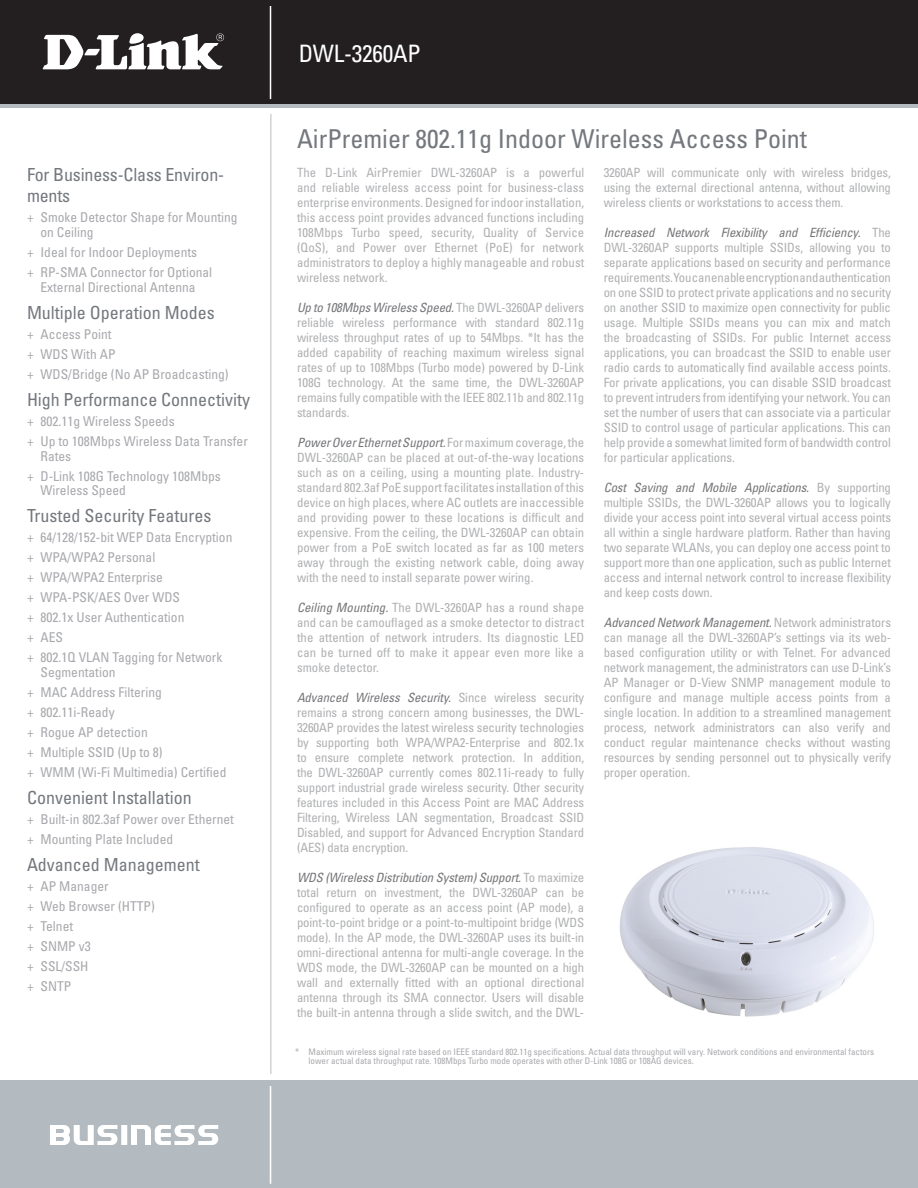
<style>
.page{position:relative;width:918px;height:1188px;background:#fff}
.page>*{position:absolute;margin:0;border:0;box-sizing:border-box;transform-origin:0 0}
.t1{font:condensed 26.1px "Univers";color:#74787d}
.Top_text{font:condensed 24px "Univers";letter-spacing:-.01em;color:#fff}
.bullets{font:condensed 18px "Univers";color:#74787d}
.bullets_title{font:condensed 18px/21.6px "Univers";letter-spacing:-.01em;color:#74787d}
.bullets-2{font:condensed 13.5px/14.7px "Univers";color:#a8a9ad}
.body_title{font:condensed 12.75px/15px "Univers";letter-spacing:-.01em;color:#afb0b2;text-align:justify}
.bullets-3{font:condensed 9px/9px "Univers";color:#a8a9ad}
.s1{font-style:italic;color:#757679}
</style>
<div class="page">
<div style="left:0;top:0;width:918px;height:108px;background:linear-gradient(to right,#b3bbc0,#b3bbc0)"></div>
<div style="left:0;top:0;width:918px;height:103px;background:#231f20"></div>
<div style="left:0;top:1080px;width:918px;height:108px;background:#b3bbc0"></div>
<hr style="left:270px;top:6px;width:1px;height:93px;background:#fff">
<hr style="left:270px;top:1086px;width:1px;height:98px;background:#fff">
<svg style="left:50px;top:1125px;width:168px;height:20px"></svg>
<svg style="left:43px;top:33px;width:181px;height:36px"></svg>
<img style="left:620px;top:847px;width:254px;height:170px">
<hr style="left:270px;top:114px;width:2px;height:960px;background:#d1d2d4">
<p class="bullets_title" style="left:27px;top:163px;width:199px">For Business-Class Environ&shy;ments</p>
<p class="bullets-2" style="left:40px;top:210px;width:199px;text-indent:-14px">+ Smoke Detector Shape for Mounting on Ceiling</p>
<p class="bullets-2" style="left:27px;top:245px;width:172px">+ Ideal for Indoor Deployments</p>
<p class="bullets-2" style="left:27px;top:265px;width:187px;text-align:center">+ RP-SMA Connector for Optional<br>External Directional Antenna</p>
<p class="bullets" style="left:27px;top:301px;width:189px">Multiple Operation Modes</p>
<p class="bullets-2" style="left:27px;top:326px;width:86px">+ Access Point</p>
<p class="bullets-2" style="left:27px;top:347px;width:90px">+ WDS With AP</p>
<p class="bullets-2" style="left:27px;top:367px;width:203px">+ WDS/Bridge (No AP Broadcasting)</p>
<p class="bullets" style="left:27px;top:388px;width:225px">High Performance Connectivity</p>
<p class="bullets-2" style="left:27px;top:414px;width:149px">+ 802.11g Wireless Speeds</p>
<p class="bullets-2" style="left:40px;top:434px;width:209px;text-indent:-14px">+ Up to 108Mbps Wireless Data Transfer<br>Rates</p>
<p class="bullets-2" style="left:40px;top:468px;width:182px;text-indent:-14px">+ D-Link 108G Technology 108Mbps<br>Wireless Speed</p>
<p class="bullets" style="left:27px;top:504px;width:186px">Trusted Security Features</p>
<p class="bullets-2" style="left:27px;top:530px;width:207px">+ 64/128/152-bit WEP Data Encryption</p>
<p class="bullets-2" style="left:27px;top:550px;width:130px">+ WPA/WPA2 Personal</p>
<p class="bullets-2" style="left:27px;top:570px;width:137px">+ WPA/WPA2 Enterprise</p>
<p class="bullets-2" style="left:27px;top:590px;width:155px">+ WPA-PSK/AES Over WDS</p>
<p class="bullets-2" style="left:27px;top:610px;width:159px">+ 802.1x User Authentication</p>
<p class="bullets-2" style="left:27px;top:630px;width:38px">+ AES</p>
<p class="bullets-2" style="left:40px;top:650px;width:183px;text-indent:-14px">+ 802.1Q VLAN Tagging for Network<br>Segmentation</p>
<p class="bullets-2" style="left:27px;top:685px;width:136px">+ MAC Address Filtering</p>
<p class="bullets-2" style="left:27px;top:705px;width:89px">+ 802.11i-Ready</p>
<p class="bullets-2" style="left:27px;top:725px;width:122px">+ Rogue AP detection</p>
<p class="bullets-2" style="left:27px;top:745px;width:137px">+ Multiple SSID (Up to 8)</p>
<p class="bullets-2" style="left:27px;top:765px;width:201px">+ WMM (Wi-Fi Multimedia) Certified</p>
<p class="bullets" style="left:27px;top:786px;width:166px">Convenient Installation</p>
<p class="bullets-2" style="left:27px;top:812px;width:208px">+ Built-in 802.3af Power over Ethernet</p>
<p class="bullets-2" style="left:27px;top:832px;width:148px">+ Mounting Plate Included</p>
<p class="bullets" style="left:27px;top:853px;width:174px">Advanced Management</p>
<p class="bullets-2" style="left:27px;top:879px;width:83px">+ AP Manager</p>
<p class="bullets-2" style="left:27px;top:899px;width:129px">+ Web Browser (HTTP)</p>
<p class="bullets-2" style="left:27px;top:919px;width:48px">+ Telnet</p>
<p class="bullets-2" style="left:27px;top:939px;width:65px">+ SNMP v3</p>
<p class="bullets-2" style="left:27px;top:959px;width:63px">+ SSL/SSH</p>
<p class="bullets-2" style="left:27px;top:979px;width:46px">+ SNTP</p>
<p class="Top_text" style="left:299px;top:38px;width:123px">DWL-3260AP</p>
<p class="t1" style="left:297px;top:123px;width:512px">AirPremier 802.11g Indoor Wireless Access Point</p>
<p class="body_title" style="left:297px;top:165px;width:289px">The D-Link AirPremier DWL-3260AP is a powerful and reliable wireless access point for business-class enterprise environments. Designed for indoor installation, this access point provides advanced functions including 108Mbps Turbo speed, security, Quality of Service (QoS), and Power over Ethernet (PoE) for network administrators to deploy a highly manageable and robust wireless network.</p>
<p class="body_title" style="left:297px;top:300px;width:289px"><span class="s1">Up to 108Mbps Wireless Speed.</span> The DWL-3260AP delivers reliable wireless performance with standard 802.11g wireless throughput rates of up to 54Mbps. *It has the added capability of reaching maximum wireless signal rates of up to 108Mbps (Turbo mode) powered by D-Link 108G technology. At the same time, the DWL-3260AP remains fully compatible with the IEEE 802.11b and 802.11g standards.</p>
<p class="body_title" style="left:297px;top:435px;width:289px"><span class="s1">Power Over Ethernet Support.</span> For maximum coverage, the DWL-3260AP can be placed at out-of-the-way locations such as on a ceiling, using a mounting plate. Industry&shy;standard 802.3af PoE support facilitates installation of this device on high places, where AC outlets are inaccessible and providing power to these locations is difficult and expensive. From the ceiling, the DWL-3260AP can obtain power from a PoE switch located as far as 100 meters away through the existing network cable, doing away with the need to install separate power wiring.</p>
<p class="body_title" style="left:297px;top:600px;width:289px"><span class="s1">Ceiling Mounting.</span> The DWL-3260AP has a round shape and can be camouflaged as a smoke detector to distract the attention of network intruders. Its diagnostic LED can be turned off to make it appear even more like a smoke detector.</p>
<p class="body_title" style="left:297px;top:690px;width:289px"><span class="s1">Advanced Wireless Security.</span> Since wireless security remains a strong concern among businesses, the DWL-3260AP provides the latest wireless security technologies by supporting both WPA/WPA2-Enterprise and 802.1x to ensure complete network protection. In addition, the DWL-3260AP currently comes 802.11i-ready to fully support industrial grade wireless security. Other security features included in this Access Point are MAC Address Filtering, Wireless LAN segmentation, Broadcast SSID Disabled, and support for Advanced Encryption Standard (AES) data encryption.</p>
<p class="body_title" style="left:297px;top:870px;width:289px"><span class="s1">WDS (Wireless Distribution System) Support.</span> To maximize total return on investment, the DWL-3260AP can be configured to operate as an access point (AP mode), a point-to-point bridge or a point-to-multipoint bridge (WDS mode). In the AP mode, the DWL-3260AP uses its built-in omni-directional antenna for multi-angle coverage. In the WDS mode, the DWL-3260AP can be mounted on a high wall and externally fitted with an optional directional antenna through its SMA connector. Users will disable the built-in antenna through a slide switch, and the DWL-</p>
<p class="body_title" style="left:604px;top:165px;width:289px">3260AP will communicate only with wireless bridges, using the external directional antenna, without allowing wireless clients or workstations to access them.</p>
<p class="body_title" style="left:604px;top:225px;width:289px"><span class="s1">Increased Network Flexibility and Efficiency.</span> The DWL-3260AP supports multiple SSIDs, allowing you to separate applications based on security and performance requirements. You can enable encryption and authentication on one SSID to protect private applications and no security on another SSID to maximize open connectivity for public usage. Multiple SSIDs means you can mix and match the broadcasting of SSIDs. For public Internet access applications, you can broadcast the SSID to enable user radio cards to automatically find available access points.<br>For private applications, you can disable SSID broadcast to prevent intruders from identifying your network. You can set the number of users that can associate via a particular SSID to control usage of particular applications. This can help provide a somewhat limited form of bandwidth control for particular applications.</p>
<p class="body_title" style="left:604px;top:480px;width:289px"><span class="s1">Cost Saving and Mobile Applications.</span> By supporting multiple SSIDs, the DWL-3260AP allows you to logically divide your access point into several virtual access points all within a single hardware platform. Rather than having two separate WLANs, you can deploy one access point to support more than one application, such as public Internet access and internal network control to increase flexibility and keep costs down.</p>
<p class="body_title" style="left:604px;top:615px;width:289px"><span class="s1">Advanced Network Management.</span> Network administrators can manage all the DWL-3260AP’s settings via its web&shy;based configuration utility or with Telnet. For advanced network management, the administrators can use D-Link’s AP Manager or D-View SNMP management module to configure and manage multiple access points from a single location. In addition to a streamlined management process, network administrators can also verify and conduct regular maintenance checks without wasting resources by sending personnel out to physically verify proper operation.</p>
<p class="bullets-3" style="left:309px;top:1048px;width:567px;text-indent:-14px">* Maximum wireless signal rate based on IEEE standard 802.11g specifications. Actual data throughput will vary. Network conditions and environmental factors lower actual data throughput rate. 108Mbps Turbo mode operates with other D-Link 108G or 108AG devices.</p>
</div>
